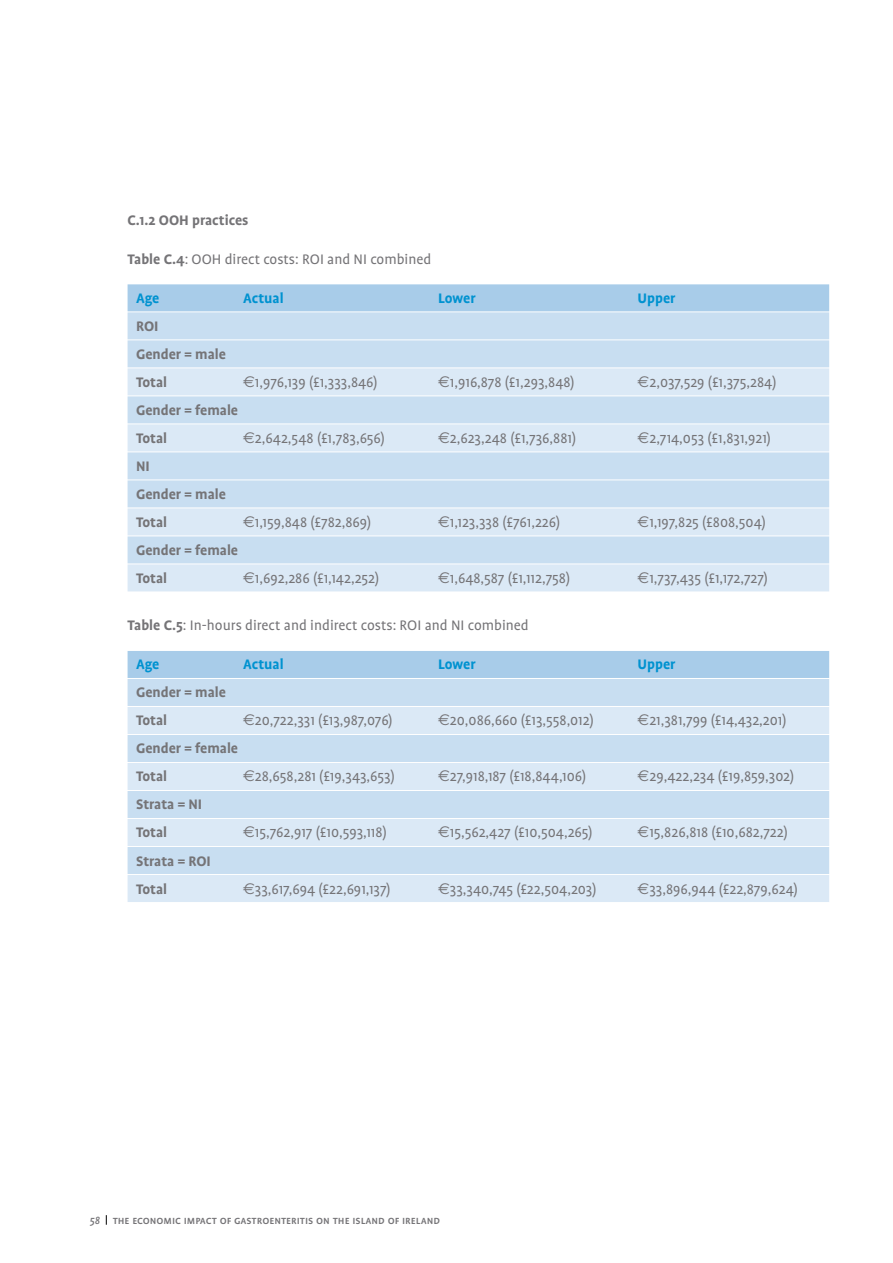
<style>
.page{position:relative;width:893px;height:1263px;background:#fff}
.page>*{position:absolute;margin:0;border:0;box-sizing:border-box;transform-origin:0 0}
.t1{font:15.75px "Profile";color:#757477}
.t2{font:700 15.75px/28px "Profile";color:#757477}
.t3{font:700 15.75px "Profile";color:#0092d0}
.t4{font:500 12px "Profile SC";color:#757477}
.s1{font-weight:700}
.s2{font-family:"Euro Sans"}
.s3{font-family:"Profile";font-style:italic}
</style>
<div class="page">
<div style="left:128px;top:284px;width:701px;height:27px;background:#a8cce9"></div>
<div style="left:128px;top:312px;width:701px;height:27px;background:#c8def1"></div>
<div style="left:128px;top:340px;width:701px;height:27px;background:#c8def1"></div>
<div style="left:128px;top:368px;width:701px;height:27px;background:#dbe9f6"></div>
<div style="left:128px;top:396px;width:701px;height:27px;background:#c8def1"></div>
<div style="left:128px;top:424px;width:701px;height:27px;background:#dbe9f6"></div>
<div style="left:128px;top:452px;width:701px;height:27px;background:#c8def1"></div>
<div style="left:128px;top:480px;width:701px;height:27px;background:#c8def1"></div>
<div style="left:128px;top:508px;width:701px;height:27px;background:#dbe9f6"></div>
<div style="left:128px;top:536px;width:701px;height:27px;background:#c8def1"></div>
<div style="left:128px;top:564px;width:701px;height:27px;background:#dbe9f6"></div>
<div style="left:128px;top:651px;width:701px;height:27px;background:#a8cce9"></div>
<div style="left:128px;top:679px;width:701px;height:27px;background:#c8def1"></div>
<div style="left:128px;top:707px;width:701px;height:27px;background:#dbe9f6"></div>
<div style="left:128px;top:735px;width:701px;height:27px;background:#c8def1"></div>
<div style="left:128px;top:763px;width:701px;height:27px;background:#dbe9f6"></div>
<div style="left:128px;top:791px;width:701px;height:27px;background:#c8def1"></div>
<div style="left:128px;top:819px;width:701px;height:27px;background:#dbe9f6"></div>
<div style="left:128px;top:847px;width:701px;height:27px;background:#c8def1"></div>
<div style="left:128px;top:875px;width:701px;height:27px;background:#dbe9f6"></div>
<p class="t2" style="left:128px;top:206px;width:123px">C.1.2 OOH practices</p>
<p class="t1" style="left:128px;top:251px;width:305px"><span class="s1">Table C.4</span>: OOH direct costs: ROI and NI combined</p>
<p class="t3" style="left:136px;top:290px;width:25px">Age</p>
<p class="t3" style="left:243px;top:290px;width:42px">Actual</p>
<p class="t3" style="left:438px;top:290px;width:39px">Lower</p>
<p class="t3" style="left:638px;top:290px;width:39px">Upper</p>
<p class="t2" style="left:136px;top:312px;width:91px">ROI<br>Gender = male<br>Total</p>
<p class="t1" style="left:243px;top:374px;width:136px"><span class="s2">€</span>1,976,139 (£1,333,846)</p>
<p class="t1" style="left:438px;top:374px;width:138px"><span class="s2">€</span>1,916,878 (£1,293,848)</p>
<p class="t1" style="left:638px;top:374px;width:140px"><span class="s2">€</span>2,037,529 (£1,375,284)</p>
<p class="t2" style="left:136px;top:396px;width:104px">Gender = female<br>Total</p>
<p class="t1" style="left:243px;top:430px;width:143px"><span class="s2">€</span>2,642,548 (£1,783,656)</p>
<p class="t1" style="left:438px;top:430px;width:140px"><span class="s2">€</span>2,623,248 (£1,736,881)</p>
<p class="t1" style="left:638px;top:430px;width:135px"><span class="s2">€</span>2,714,053 (£1,831,921)</p>
<p class="t2" style="left:136px;top:452px;width:91px">NI<br>Gender = male<br>Total</p>
<p class="t1" style="left:243px;top:514px;width:130px"><span class="s2">€</span>1,159,848 (£782,869)</p>
<p class="t1" style="left:438px;top:514px;width:124px"><span class="s2">€</span>1,123,338 (£761,226)</p>
<p class="t1" style="left:638px;top:514px;width:130px"><span class="s2">€</span>1,197,825 (£808,504)</p>
<p class="t2" style="left:136px;top:536px;width:104px">Gender = female<br>Total</p>
<p class="t1" style="left:243px;top:570px;width:138px"><span class="s2">€</span>1,692,286 (£1,142,252)</p>
<p class="t1" style="left:438px;top:570px;width:134px"><span class="s2">€</span>1,648,587 (£1,112,758)</p>
<p class="t1" style="left:638px;top:570px;width:132px"><span class="s2">€</span>1,737,435 (£1,172,727)</p>
<p class="t1" style="left:128px;top:617px;width:403px"><span class="s1">Table C.5</span>: In-hours direct and indirect costs: ROI and NI combined</p>
<p class="t3" style="left:136px;top:656px;width:25px">Age</p>
<p class="t3" style="left:243px;top:656px;width:42px">Actual</p>
<p class="t3" style="left:438px;top:656px;width:39px">Lower</p>
<p class="t3" style="left:638px;top:656px;width:39px">Upper</p>
<p class="t2" style="left:136px;top:678px;width:91px">Gender = male<br>Total</p>
<p class="t1" style="left:243px;top:712px;width:151px"><span class="s2">€</span>20,722,331 (£13,987,076)</p>
<p class="t1" style="left:438px;top:712px;width:157px"><span class="s2">€</span>20,086,660 (£13,558,012)</p>
<p class="t1" style="left:638px;top:712px;width:150px"><span class="s2">€</span>21,381,799 (£14,432,201)</p>
<p class="t2" style="left:136px;top:734px;width:104px">Gender = female<br>Total</p>
<p class="t1" style="left:243px;top:768px;width:153px"><span class="s2">€</span>28,658,281 (£19,343,653)</p>
<p class="t1" style="left:438px;top:768px;width:150px"><span class="s2">€</span>27,918,187 (£18,844,106)</p>
<p class="t1" style="left:638px;top:768px;width:158px"><span class="s2">€</span>29,422,234 (£19,859,302)</p>
<p class="t2" style="left:136px;top:790px;width:68px">Strata = NI<br>Total</p>
<p class="t2" style="left:136px;top:846px;width:76px">Strata = ROI<br>Total</p>
<p class="t1" style="left:243px;top:824px;width:145px"><span class="s2">€</span>15,762,917 (£10,593,118)</p>
<p class="t1" style="left:438px;top:824px;width:156px"><span class="s2">€</span>15,562,427 (£10,504,265)</p>
<p class="t1" style="left:638px;top:824px;width:152px"><span class="s2">€</span>15,826,818 (£10,682,722)</p>
<p class="t1" style="left:243px;top:880px;width:149px"><span class="s2">€</span>33,617,694 (£22,691,137)</p>
<p class="t1" style="left:438px;top:880px;width:160px"><span class="s2">€</span>33,340,745 (£22,504,203)</p>
<p class="t1" style="left:638px;top:880px;width:162px"><span class="s2">€</span>33,896,944 (£22,879,624)</p>
<p class="t4" style="left:90px;top:1214px;width:352px"><span class="s3">58</span> the economic impact of gastroenteritis on the island of ireland</p>
</div>
